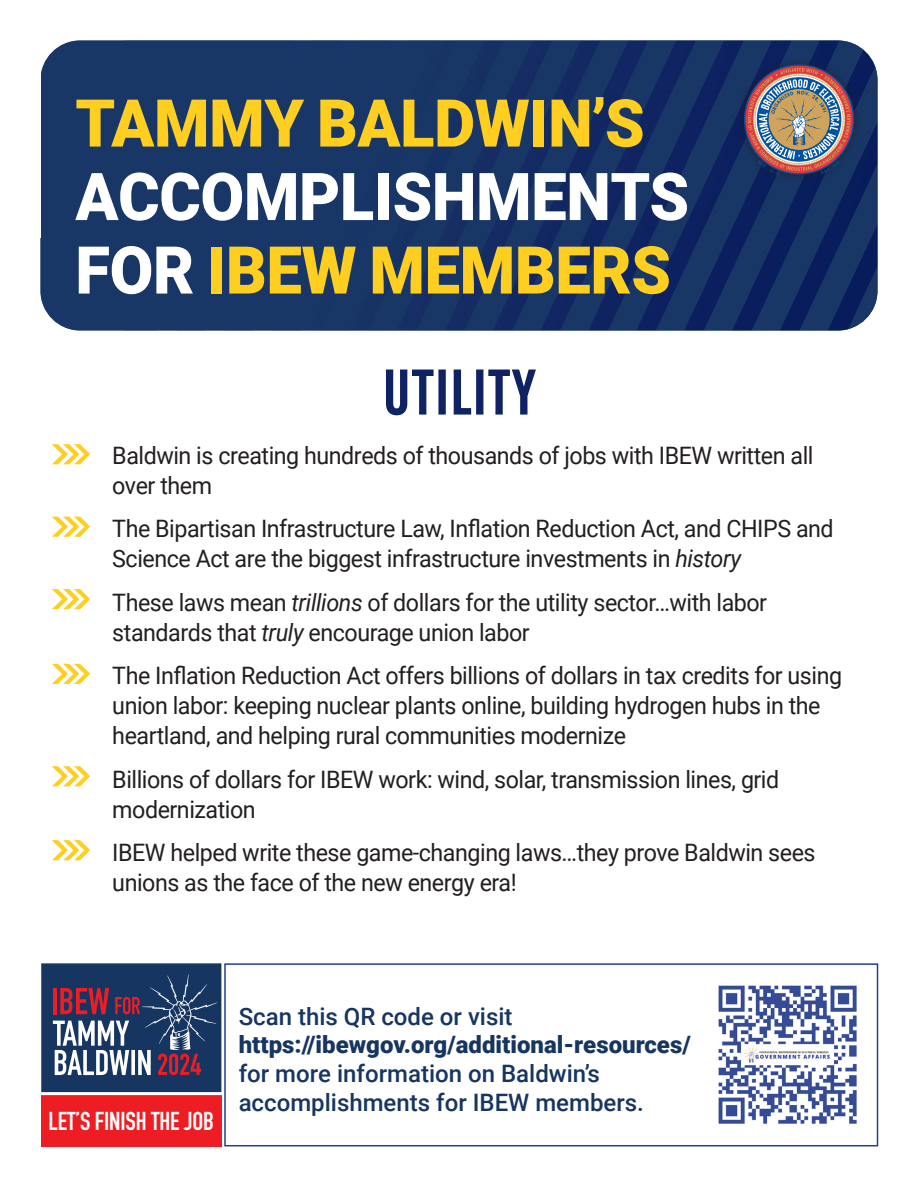
<style>
.page{position:relative;width:918px;height:1188px;background:#fff}
.page>*{position:absolute;margin:0;border:0;box-sizing:border-box;transform-origin:0 0}
.t1{font:900 66px "Roboto";letter-spacing:-.005em;color:#fece21;scale:.96 1}
.t2{font:900 66px "Roboto";letter-spacing:-.005em;color:#fff;scale:.96 1}
.t3{font:600 63px "Alternate Gothic Cond ATF";letter-spacing:.02em;color:#0f2264}
.t4{font:700 25.5px "DIN Condensed";letter-spacing:-.005em;color:#fff}
.body_text{font:24px/30px "Roboto";letter-spacing:-.02em;color:#231f20}
.t5{font:500 24px/28.8px "Roboto";color:#163561}
.s1{color:#fff}
.s2{font-style:italic}
.s3{font-weight:900}
</style>
<div class="page">
<img style="left:718px;top:985px;width:139px;height:139px">
<div style="left:224px;top:963px;width:654px;height:183px;border:2px solid #253f8e"></div>
<svg style="left:52px;top:444px;width:38px;height:20px"></svg>
<svg style="left:52px;top:517px;width:38px;height:20px"></svg>
<svg style="left:52px;top:589px;width:38px;height:20px"></svg>
<svg style="left:52px;top:664px;width:38px;height:20px"></svg>
<svg style="left:52px;top:766px;width:38px;height:20px"></svg>
<svg style="left:52px;top:840px;width:38px;height:20px"></svg>
<svg style="left:41px;top:40px;width:836px;height:290px;background:#163365"></svg>
<div style="left:737px;top:57px;width:125px;height:125px;background:#231f20;opacity:.75"></div>
<svg style="left:748px;top:68px;width:103px;height:108px;background:#8b7a7e"></svg>
<div style="left:41px;top:963px;width:180px;height:183px;background:#163561;border:2px solid #163561"></div>
<div style="left:41px;top:1094px;width:180px;height:52px;background:#ee1d23"></div>
<hr style="left:31px;top:1092px;width:192px;height:3px;background:#fff">
<svg style="left:53px;top:974px;width:164px;height:101px"></svg>
<p class="t1" style="left:75px;top:77px;width:595px">TAMMY BALDWIN’S</p>
<p class="t2" style="left:75px;top:150px;width:641px">ACCOMPLISHMENTS</p>
<p class="t1" style="left:75px;top:224px;width:622px"><span class="s1">FOR</span> IBEW MEMBERS</p>
<p class="t3" style="left:383px;top:352px;width:154px">UTILITY</p>
<p class="body_text" style="left:112px;top:439px;width:703px">Baldwin is creating hundreds of thousands of jobs with IBEW written all over them</p>
<p class="body_text" style="left:112px;top:513px;width:723px">The Bipartisan Infrastructure Law, Inflation Reduction Act, and CHIPS and<br>Science Act are the biggest infrastructure investments in <span class="s2">history</span></p>
<p class="body_text" style="left:112px;top:586px;width:656px">These laws mean <span class="s2">trillions</span> of dollars for the utility sector…with labor standards that <span class="s2">truly</span> encourage union labor</p>
<p class="body_text" style="left:112px;top:660px;width:731px">The Inflation Reduction Act offers billions of dollars in tax credits for using union labor: keeping nuclear plants online, building hydrogen hubs in the heartland, and helping rural communities modernize</p>
<p class="body_text" style="left:112px;top:763px;width:668px">Billions of dollars for IBEW work: wind, solar, transmission lines, grid modernization</p>
<p class="body_text" style="left:112px;top:837px;width:705px">IBEW helped write these game-changing laws…they prove Baldwin sees unions as the face of the new energy era!</p>
<h2 class="t4" style="left:49px;top:1104px;width:167px">LET’S FINISH THE JOB</h2>
<h2 class="t5" style="left:239px;top:1001px;width:454px">Scan this QR code or visit <span class="s3">https://ibewgov.org/additional-resources/ </span>for more information on Baldwin’s accomplishments for IBEW members.</h2>
</div>
